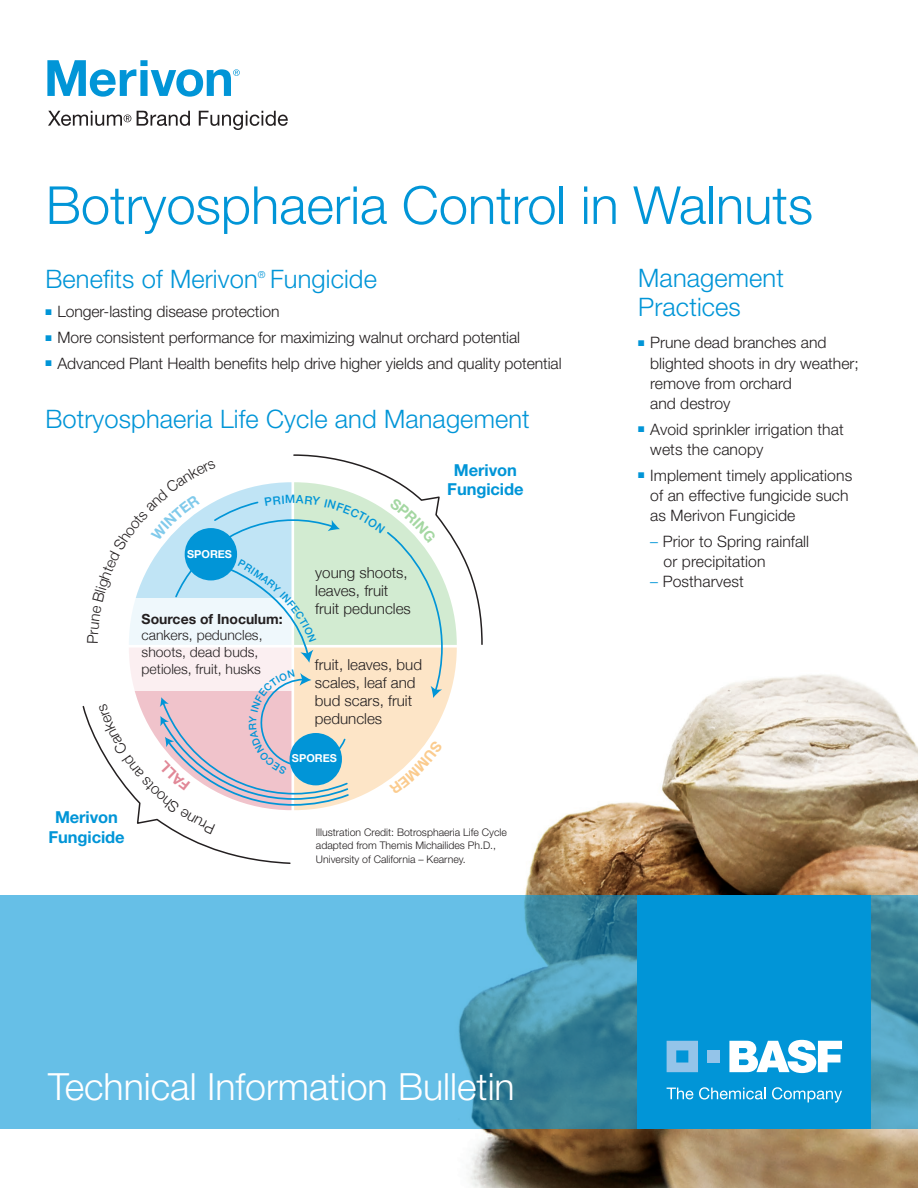
<style>
.page{position:relative;width:918px;height:1188px;background:#fff}
.page>*{position:absolute;margin:0;border:0;box-sizing:border-box;transform-origin:0 0}
.t1{font:300 52.5px "Helvetica Neue";color:#0195d7}
.t2{font:300 37.5px "Helvetica Neue";color:#fff}
.t3{font:300 25.5px/29.2px "Helvetica Neue";letter-spacing:.005em;color:#0195d7}
.t4{font:700 16.5px/19.5px "Helvetica Neue";letter-spacing:-.005em;color:#0195d7;text-align:center}
.t5{font:300 15.75px/20.2px "Helvetica Neue";color:#231f20}
.t6{font:300 15.15px/18.1px "Helvetica Neue";color:#231f20}
.t7{font:300 13.95px/16.8px "Helvetica Neue";color:#231f20}
.t8{font:700 10.95px "Helvetica Neue";color:#fff}
.t9{font:300 10.5px/13.5px "Helvetica Neue";color:#231f20}
.t10{font:300 9.6px "Helvetica Neue";color:#0195d7}
.s1{color:#0195d7}
.s2{font-weight:700}
</style>
<div class="page">
<img style="left:336px;top:675px;width:582px;height:513px">
<svg style="left:0;top:895px;width:918px;height:233px;background:#5bb0d3"></svg>
<div style="left:637px;top:895px;width:234px;height:233px;background:#0195d7"></div>
<svg style="left:667px;top:1088px;width:26px;height:11px"></svg>
<svg style="left:699px;top:1087px;width:67px;height:13px"></svg>
<svg style="left:772px;top:1087px;width:70px;height:16px"></svg>
<svg style="left:729px;top:1040px;width:113px;height:33px"></svg>
<svg style="left:667px;top:1041px;width:31px;height:31px"></svg>
<div style="left:708px;top:1050px;width:12px;height:13px;background:#94c4e9"></div>
<svg style="left:47px;top:60px;width:193px;height:37px"></svg>
<svg style="left:48px;top:111px;width:83px;height:15px"></svg>
<svg style="left:137px;top:111px;width:53px;height:15px"></svg>
<svg style="left:199px;top:111px;width:89px;height:19px"></svg>
<svg style="left:82px;top:454px;width:401px;height:411px"></svg>
<p class="t1" style="left:46px;top:173px;width:769px">Botryosphaeria Control in Walnuts</p>
<p class="t3" style="left:45px;top:264px;width:214px">Benefits of Merivon</p>
<p class="t10" style="left:258px;top:269px;width:9px">®</p>
<p class="t3" style="left:270px;top:264px;width:108px">Fungicide</p>
<p class="t5" style="left:45px;top:301px;width:236px"><span class="s1">■</span> Longer-lasting disease protection</p>
<p class="t5" style="left:45px;top:327px;width:476px"><span class="s1">■</span> More consistent performance for maximizing walnut orchard potential</p>
<p class="t5" style="left:45px;top:353px;width:518px"><span class="s1">■</span> Advanced Plant Health benefits help drive higher yields and quality potential</p>
<p class="t3" style="left:45px;top:403px;width:486px">Botryosphaeria Life Cycle and Management</p>
<p class="t4" style="left:447px;top:460px;width:78px">Merivon<br>Fungicide</p>
<p class="t8" style="left:187px;top:545px;width:46px">SPORES</p>
<p class="t7" style="left:142px;top:609px;width:143px"><span class="s2">Sources of Inoculum: </span>cankers, peduncles, shoots, dead buds, petioles, fruit, husks</p>
<p class="t6" style="left:315px;top:562px;width:97px">young shoots, leaves, fruit fruit peduncles</p>
<p class="t6" style="left:315px;top:654px;width:109px">fruit, leaves, bud scales, leaf and bud scars, fruit peduncles</p>
<p class="t8" style="left:292px;top:750px;width:46px">SPORES</p>
<p class="t4" style="left:48px;top:807px;width:78px">Merivon<br>Fungicide</p>
<p class="t9" style="left:316px;top:825px;width:192px">Illustration Credit: Botrosphaeria Life Cycle adapted from Themis Michailides Ph.D.,<br>University of California – Kearney.</p>
<p class="t3" style="left:638px;top:263px;width:147px">Management<br>Practices</p>
<p class="t5" style="left:650px;top:332px;width:210px;text-indent:-12px"><span class="s1">■</span> Prune dead branches and blighted shoots in dry weather; remove from orchard<br>and destroy</p>
<p class="t5" style="left:650px;top:419px;width:195px;text-indent:-12px"><span class="s1">■</span> Avoid sprinkler irrigation that wets the canopy</p>
<p class="t5" style="left:650px;top:465px;width:203px;text-indent:-12px"><span class="s1">■</span> Implement timely applications of an effective fungicide such as Merivon Fungicide</p>
<p class="t5" style="left:664px;top:531px;width:147px;text-indent:-13px"><span class="s1">–</span> Prior to Spring rainfall or precipitation</p>
<p class="t5" style="left:650px;top:571px;width:95px"><span class="s1">–</span> Postharvest</p>
<p class="t2" style="left:48px;top:1063px;width:468px">Technical Information Bulletin</p>
</div>
